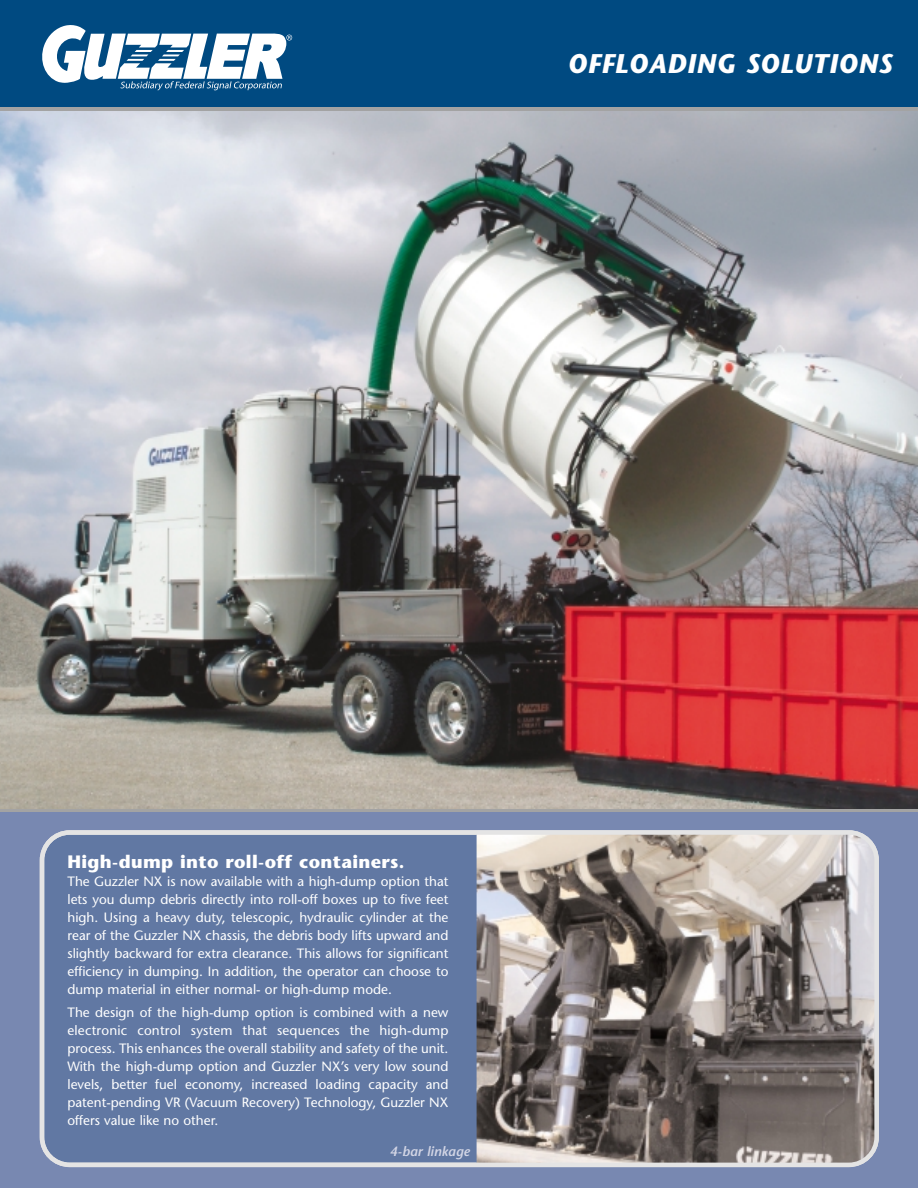
<style>
.page{position:relative;width:918px;height:1188px;background:#fff}
.page>*{position:absolute;margin:0;border:0;box-sizing:border-box;transform-origin:0 0}
.t1{font:italic 700 27px "Stone Sans";letter-spacing:.02em;color:#fff}
.t2{font:700 18px "Stone Sans";letter-spacing:.02em;color:#fff}
.t3{font:13.5px/18px "Stone Sans";color:#fff;text-align:justify}
.t4{font:italic 600 13.5px "Stone Sans";color:#d2d5e5}
</style>
<div class="page">
<div style="left:0;top:0;width:918px;height:109px;background:#004a81"></div>
<div style="left:0;top:811px;width:918px;height:377px;background:#7888b1"></div>
<img style="left:0;top:111px;width:918px;height:698px">
<svg style="left:42px;top:25px;width:250px;height:65px"></svg>
<hr style="left:0;top:107px;width:918px;height:4px;background:#a3a3a3">
<hr style="left:0;top:809px;width:918px;height:3px;background:#a3a3a3">
<svg style="left:40px;top:830px;width:839px;height:337px;background:#787f93"></svg>
<h1 class="t1" style="left:568px;top:53px;width:326px">OFFLOADING SOLUTIONS</h1>
<h2 class="t2" style="left:68px;top:855px;width:339px">High-dump into roll-off containers.</h2>
<p class="t3" style="left:68px;top:874px;width:382px">The Guzzler NX is now available with a high-dump option that lets you dump debris directly into roll-off boxes up to five feet high. Using a heavy duty, telescopic, hydraulic cylinder at the rear of the Guzzler NX chassis, the debris body lifts upward and slightly backward for extra clearance. This allows for significant efficiency in dumping. In addition, the operator can choose to dump material in either normal- or high-dump mode.</p>
<p class="t3" style="left:68px;top:1005px;width:382px">The design of the high-dump option is combined with a new electronic control system that sequences the high-dump process. This enhances the overall stability and safety of the unit.<br>With the high-dump option and Guzzler NX’s very low sound levels, better fuel economy, increased loading capacity and patent-pending VR (Vacuum Recovery) Technology, Guzzler NX offers value like no other.</p>
<p class="t4" style="left:390px;top:1146px;width:81px">4-bar linkage</p>
</div>
